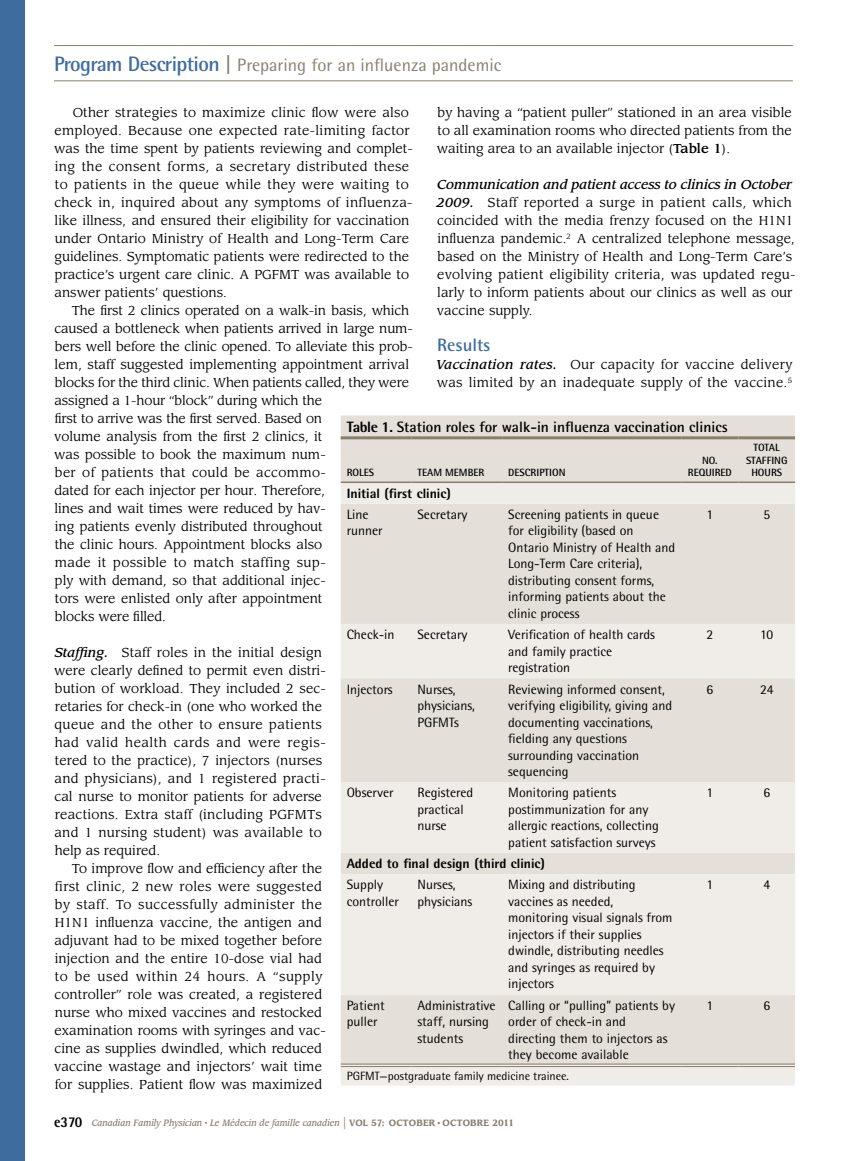
<style>
.page{position:relative;width:851px;height:1161px;background:#fff}
.page>*{position:absolute;margin:0;border:0;box-sizing:border-box;transform-origin:0 0}
.t1{font:18px "Rotis Semi Sans Std";color:#887e6e}
.t2{font:700 18px "Rotis Semi Sans Std";color:#3f6c9f}
.t3{font:700 15px "Rotis Semi Sans Std";color:#000}
.t4{font:13.5px/16.5px "Rotis Semi Sans Std";color:#000}
.t5{font:800 13.5px "Rotis Semi Sans Std";color:#000}
.t6{font:12.75px/18px "Leawood Std";color:#000}
.t7{font:12.75px/18px "Leawood Std";letter-spacing:.02em;color:#000}
.t8{font:12px "Rotis Semi Sans Std";color:#000}
.t9{font:700 10.5px/12.6px "Rotis Semi Sans Std";color:#000;text-align:right}
.t10{font:italic 500 9px "Leawood Std";color:#887e6e;scale:.9 1}
.s1{font-weight:700;font-size:21px;color:#3f6c9f}
.s2{font-weight:700;font-size:21px}
.s3{font-weight:500;font-style:italic}
.s4{font-weight:500}
.s5{font-weight:800}
.s6{font-family:"Rotis Semi Sans Std";font-weight:800;font-style:normal;font-size:15px;color:#000}
.s7{font-weight:400;font-style:normal;font-size:15px}
.s8{font-weight:700;font-style:normal}
.s9{font-family:"Times";font-weight:400;font-style:normal}
</style>
<div class="page">
<div style="left:0;top:0;width:24px;height:1161px;background:#3f6c9f"></div>
<hr style="left:54px;top:45px;width:738px;height:1px;background:#887e6e">
<hr style="left:54px;top:80px;width:738px;height:1px;background:#887e6e">
<div style="left:340px;top:416px;width:455px;height:66px;background:#e4dfd9"></div>
<svg style="left:340px;top:483px;width:455px;height:603px;background:#e9e5e0"></svg>
<hr style="left:340px;top:436px;width:71px;height:3px;background:#887e6e">
<hr style="left:411px;top:436px;width:91px;height:3px;background:#887e6e">
<hr style="left:502px;top:436px;width:179px;height:3px;background:#887e6e">
<hr style="left:681px;top:436px;width:57px;height:3px;background:#887e6e">
<hr style="left:738px;top:436px;width:57px;height:3px;background:#887e6e">
<hr style="left:340px;top:482px;width:71px;height:1px;background:#887e6e">
<hr style="left:411px;top:482px;width:91px;height:1px;background:#887e6e">
<hr style="left:502px;top:482px;width:179px;height:1px;background:#887e6e">
<hr style="left:681px;top:482px;width:57px;height:1px;background:#887e6e">
<hr style="left:738px;top:482px;width:57px;height:1px;background:#887e6e">
<hr style="left:340px;top:1064px;width:71px;height:1px;background:#887e6e">
<hr style="left:340px;top:1066px;width:71px;height:1px;background:#887e6e">
<hr style="left:411px;top:1064px;width:91px;height:1px;background:#887e6e">
<hr style="left:411px;top:1066px;width:91px;height:1px;background:#887e6e">
<hr style="left:502px;top:1064px;width:179px;height:1px;background:#887e6e">
<hr style="left:502px;top:1066px;width:179px;height:1px;background:#887e6e">
<hr style="left:681px;top:1064px;width:57px;height:1px;background:#887e6e">
<hr style="left:681px;top:1066px;width:57px;height:1px;background:#887e6e">
<hr style="left:738px;top:1064px;width:57px;height:1px;background:#887e6e">
<hr style="left:738px;top:1066px;width:57px;height:1px;background:#887e6e">
<h1 class="t1" style="left:54px;top:55px;width:449px"><span class="s1">Program Description</span> <span class="s2">|</span> Preparing for an influenza pandemic</h1>
<p class="t6" style="left:54px;top:104px;width:360px;text-indent:18px">Other strategies to maximize clinic flow were also employed. Because one expected rate-limiting factor was the time spent by patients reviewing and complet&shy;ing the consent forms, a secretary distributed these to patients in the queue while they were waiting to check in, inquired about any symptoms of influenza&shy;like illness, and ensured their eligibility for vaccination under Ontario Ministry of Health and Long-Term Care guidelines. Symptomatic patients were redirected to the practice’s urgent care clinic. A PGFMT was available to answer patients’ questions.</p>
<p class="t6" style="left:54px;top:302px;width:360px;text-indent:18px">The first 2 clinics operated on a walk-in basis, which caused a bottleneck when patients arrived in large num&shy;bers well before the clinic opened. To alleviate this prob&shy;lem, staff suggested implementing appointment arrival blocks for the third clinic. When patients called, they were assigned a 1-hour “block” during which the<br>first to arrive was the first served. Based on<br>volume analysis from the first 2 clinics, it<br>was possible to book the maximum num-<br>ber of patients that could be accommo-<br>dated for each injector per hour. Therefore,<br>lines and wait times were reduced by hav-<br>ing patients evenly distributed throughout<br>the clinic hours. Appointment blocks also<br>made it possible to match staffing sup-<br>ply with demand, so that additional injec-<br>tors were enlisted only after appointment<br>blocks were filled.</p>
<p class="t6" style="left:54px;top:644px;width:273px"><span class="s3">Staffing.</span> Staff roles in the initial design were clearly defined to permit even distri&shy;bution of workload. They included 2 sec&shy;retaries for check-in (one who worked the queue and the other to ensure patients had valid health cards and were regis&shy;tered to the practice), 7 injectors (nurses and physicians), and 1 registered practi&shy;cal nurse to monitor patients for adverse reactions. Extra staff (including PGFMTs and 1 nursing student) was available to help as required.</p>
<p class="t6" style="left:54px;top:860px;width:273px;text-indent:18px">To improve flow and efficiency after the first clinic, 2 new roles were suggested by staff. To successfully administer the H1N1 influenza vaccine, the antigen and adjuvant had to be mixed together before injection and the entire 10-dose vial had to be used within 24 hours. A “supply controller” role was created, a registered nurse who mixed vaccines and restocked examination rooms with syringes and vac&shy;cine as supplies dwindled, which reduced vaccine wastage and injectors’ wait time for supplies. Patient flow was maximized</p>
<p class="t6" style="left:437px;top:104px;width:356px;text-align:justify">by having a “patient puller” stationed in an area visible to all examination rooms who directed patients from the waiting area to an available injector (<span class="s4">Table 1</span>).</p>
<p class="t6" style="left:436px;top:176px;width:360px"><span class="s3">Communication and patient access to clinics in October 2009.</span> Staff reported a surge in patient calls, which coincided with the media frenzy focused on the H1N1 influenza pandemic.<sup>2</sup> A centralized telephone message, based on the Ministry of Health and Long-Term Care’s evolving patient eligibility criteria, was updated regu&shy;larly to inform patients about our clinics as well as our vaccine supply.</p>
<h1 class="t2" style="left:437px;top:334px;width:55px">Results</h1>
<p class="t7" style="left:436px;top:356px;width:357px"><span class="s3">Vaccination rates.</span> Our capacity for vaccine delivery was limited by an inadequate supply of the vaccine.<sup>5</sup></p>
<p class="t3" style="left:347px;top:418px;width:382px"><span class="s5">Table 1.</span> Station roles for walk-in influenza vaccination clinics</p>
<p class="t9" style="left:347px;top:466px;width:23px">Roles</p>
<p class="t9" style="left:417px;top:466px;width:12px">team</p>
<p class="t9" style="left:445px;top:466px;width:8px">member</p>
<p class="t9" style="left:508px;top:466px;width:13px">Descr</p>
<p class="t9" style="left:536px;top:466px;width:23px">iption</p>
<p class="t9" style="left:746px;top:441px;width:43px;text-align:center">total<br>Staffing<br>Hours</p>
<p class="t9" style="left:687px;top:454px;width:34px">No.<br>Required</p>
<p class="t5" style="left:347px;top:484px;width:106px">Initial (first clinic)</p>
<p class="t4" style="left:347px;top:506px;width:38px">Line runner</p>
<p class="t4" style="left:417px;top:506px;width:52px">Secretary</p>
<p class="t4" style="left:508px;top:506px;width:168px">Screening patients in queue for eligibility (based on<br>Ontario Ministry of Health and<br>Long-Term Care criteria), distributing consent forms, informing patients about the clinic process</p>
<p class="t4" style="left:706px;top:506px;width:8px">1</p>
<p class="t4" style="left:763px;top:506px;width:8px">5</p>
<p class="t4" style="left:347px;top:626px;width:49px">Check-in</p>
<p class="t4" style="left:417px;top:626px;width:52px">Secretary</p>
<p class="t4" style="left:508px;top:626px;width:148px">Verification of health cards and family practice registration</p>
<p class="t4" style="left:706px;top:626px;width:8px">2</p>
<p class="t4" style="left:760px;top:626px;width:15px">10</p>
<p class="t4" style="left:347px;top:681px;width:47px">Injectors</p>
<p class="t4" style="left:417px;top:681px;width:59px">Nurses, physicians,<br>PGFMTs</p>
<p class="t4" style="left:508px;top:681px;width:165px">Reviewing informed consent, verifying eligibility, giving and documenting vaccinations, fielding any questions surrounding vaccination sequencing</p>
<p class="t4" style="left:706px;top:681px;width:8px">6</p>
<p class="t4" style="left:760px;top:681px;width:15px">24</p>
<p class="t4" style="left:347px;top:784px;width:48px">Observer</p>
<p class="t4" style="left:417px;top:784px;width:57px">Registered practical nurse</p>
<p class="t4" style="left:508px;top:784px;width:152px">Monitoring patients postimmunization for any allergic reactions, collecting patient satisfaction surveys</p>
<p class="t4" style="left:706px;top:784px;width:8px">1</p>
<p class="t4" style="left:763px;top:784px;width:8px">6</p>
<p class="t5" style="left:347px;top:855px;width:200px">Added to final design (third clinic)</p>
<p class="t4" style="left:347px;top:877px;width:54px">Supply controller</p>
<p class="t4" style="left:417px;top:877px;width:56px">Nurses, physicians</p>
<p class="t4" style="left:508px;top:877px;width:166px">Mixing and distributing vaccines as needed, monitoring visual signals from injectors if their supplies dwindle, distributing needles and syringes as required by injectors</p>
<p class="t4" style="left:706px;top:877px;width:8px">1</p>
<p class="t4" style="left:763px;top:877px;width:8px">4</p>
<p class="t4" style="left:347px;top:997px;width:40px">Patient puller</p>
<p class="t4" style="left:417px;top:997px;width:80px">Administrative staff, nursing students</p>
<p class="t4" style="left:508px;top:997px;width:168px">Calling or “pulling” patients by order of check-in and directing them to injectors as they become available</p>
<p class="t4" style="left:706px;top:997px;width:8px">1</p>
<p class="t4" style="left:763px;top:997px;width:8px">6</p>
<p class="t8" style="left:347px;top:1068px;width:224px">PGFMT—postgraduate family medicine trainee.</p>
<p class="t10" style="left:54px;top:1118px;width:512px"><span class="s6">e370</span> Canadian Family Physician <sup>•</sup> Le Médecin de famille canadien <span class="s7">|</span> <span class="s8">VOL 57: OCTOBER</span> <span class="s9">•</span> <span class="s8">OCTOBRE 2011</span></p>
</div>
